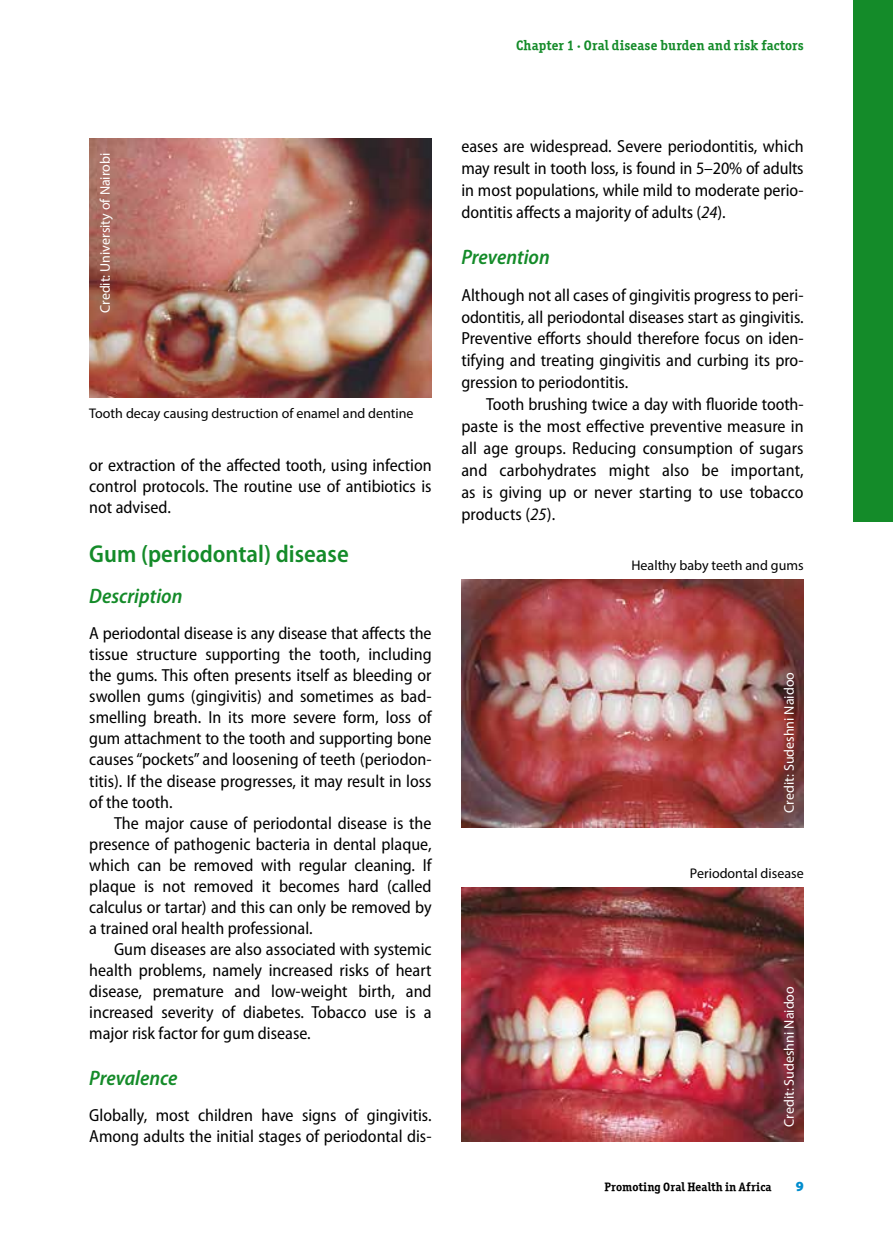
<style>
.page{position:relative;width:893px;height:1241px;background:#fff}
.page>*{position:absolute;margin:0;border:0;box-sizing:border-box;transform-origin:0 0}
.t1{font:600 semi-condensed 24.5px "Myriad Pro";color:#148b29}
.t2{font:italic 600 semi-condensed 21px "Myriad Pro";color:#148b29}
.t3{font:semi-condensed 17.5px/21px "Myriad Pro";color:#000;text-align:justify}
.t4{font:14px "Myriad Pro";color:#000}
.t5{font:14px "Myriad Pro";color:#fff}
.t6{font:14px "Officina Serif ITCTT Bold";letter-spacing:.015em;color:#148b29}
.t7{font:900 14px "Myriad Pro";color:#008dce}
.t8{font:12.25px "Officina Serif ITCTT Bold";letter-spacing:.01em;color:#000}
.s1{font-style:italic}
</style>
<div class="page">
<div style="left:853px;top:0;width:40px;height:521px;background:#148b29"></div>
<img style="left:461px;top:579px;width:343px;height:248px">
<img style="left:461px;top:887px;width:343px;height:254px">
<img style="left:89px;top:139px;width:343px;height:258px">
<p class="t6" style="left:516px;top:36px;width:289px">Chapter 1 · Oral disease burden and risk factors</p>
<p class="t5" style="left:96px;top:313px;width:161px;rotate:-90deg">Credit: University of Nairobi</p>
<p class="t4" style="left:89px;top:404px;width:326px">Tooth decay causing destruction of enamel and dentine</p>
<p class="t3" style="left:89px;top:454px;width:344px">or extraction of the affected tooth, using infection control protocols. The routine use of antibiotics is not advised.</p>
<h1 class="t1" style="left:89px;top:538px;width:261px">Gum (periodontal) disease</h1>
<p class="t2" style="left:89px;top:583px;width:95px">Description</p>
<p class="t3" style="left:89px;top:622px;width:344px">A periodontal disease is any disease that affects the tissue structure supporting the tooth, including the gums. This often presents itself as bleeding or swollen gums (gingivitis) and sometimes as bad&shy;smelling breath. In its more severe form, loss of gum attachment to the tooth and supporting bone causes “pockets” and loosening of teeth (periodon&shy;titis). If the disease progresses, it may result in loss of the tooth.</p>
<p class="t3" style="left:89px;top:811px;width:344px;text-indent:25px">The major cause of periodontal disease is the presence of pathogenic bacteria in dental plaque, which can be removed with regular cleaning. If plaque is not removed it becomes hard (called calculus or tartar) and this can only be removed by a trained oral health professional.</p>
<p class="t3" style="left:89px;top:937px;width:344px;text-indent:25px">Gum diseases are also associated with systemic health problems, namely increased risks of heart disease, premature and low-weight birth, and increased severity of diabetes. Tobacco use is a major risk factor for gum disease.</p>
<p class="t2" style="left:89px;top:1064px;width:90px">Prevalence</p>
<p class="t3" style="left:89px;top:1103px;width:344px">Globally, most children have signs of gingivitis.<br>Among adults the initial stages of periodontal dis-</p>
<p class="t3" style="left:461px;top:135px;width:344px;line-height:21.9px">eases are widespread. Severe periodontitis, which may result in tooth loss, is found in 5–20% of adults in most populations, while mild to moderate perio&shy;dontitis affects a majority of adults (<span class="s1">24</span>).</p>
<p class="t2" style="left:461px;top:243px;width:90px">Prevention</p>
<p class="t3" style="left:461px;top:283px;width:344px;line-height:21.9px">Although not all cases of gingivitis progress to peri&shy;odontitis, all periodontal diseases start as gingivitis.<br>Preventive efforts should therefore focus on iden&shy;tifying and treating gingivitis and curbing its pro&shy;gression to periodontitis.</p>
<p class="t3" style="left:461px;top:393px;width:344px;line-height:21.9px;text-indent:25px">Tooth brushing twice a day with fluoride tooth&shy;paste is the most effective preventive measure in all age groups. Reducing consumption of sugars and carbohydrates might also be important, as is giving up or never starting to use tobacco products (<span class="s1">25</span>).</p>
<p class="t4" style="left:631px;top:556px;width:174px">Healthy baby teeth and gums</p>
<p class="t5" style="left:780px;top:812px;width:142px;rotate:-90deg">Credit: Sudeshni Naidoo</p>
<p class="t4" style="left:690px;top:864px;width:115px">Periodontal disease</p>
<p class="t5" style="left:780px;top:1126px;width:142px;rotate:-90deg">Credit: Sudeshni Naidoo</p>
<p class="t8" style="left:604px;top:1179px;width:169px">Promoting Oral Health in Africa</p>
<p class="t7" style="left:796px;top:1176px;width:10px">9</p>
</div>
